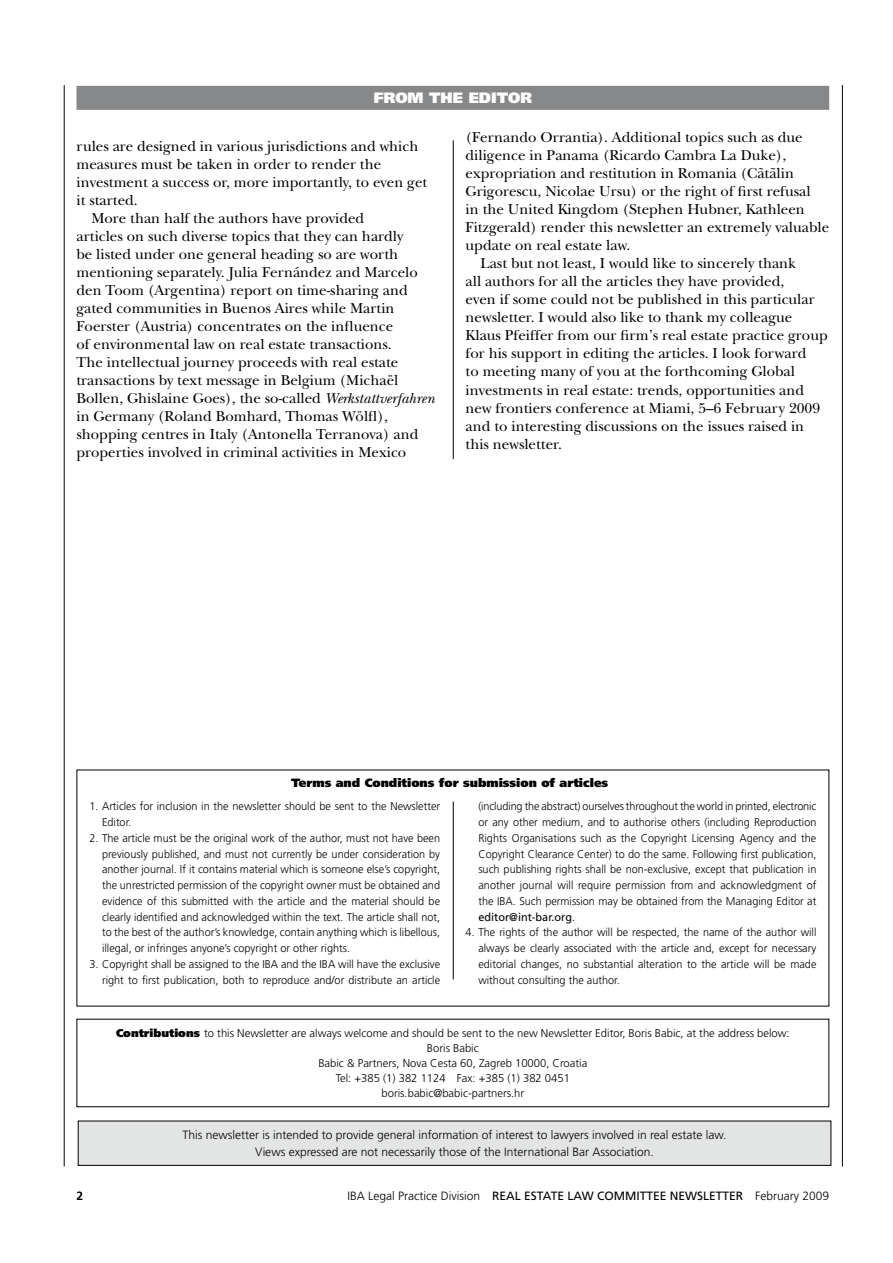
<style>
.page{position:relative;width:893px;height:1263px;background:#fff}
.page>*{position:absolute;margin:0;border:0;box-sizing:border-box;transform-origin:0 0}
.t1{font:15px "New Baskerville";color:#000}
.t2{font:900 15px "Frutiger";color:#fff}
.t3{font:300 12px/16.5px "Frutiger";color:#000;text-align:center}
.t4{font:900 12px "Frutiger";color:#000}
.t5{font:700 12px "Frutiger";color:#000}
.t6{font:300 11.25px/15.8px "Frutiger";color:#000;text-align:justify}
.s1{font-style:italic}
.s2{font-weight:400}
.s3{font-weight:900}
</style>
<div class="page">
<hr style="left:64px;top:85px;width:1px;height:1081px;background:#000">
<hr style="left:842px;top:85px;width:1px;height:1081px;background:#000">
<hr style="left:453px;top:140px;width:1px;height:319px;background:#000">
<div style="left:76px;top:86px;width:753px;height:24px;background:#87888a"></div>
<hr style="left:453px;top:801px;width:1px;height:178px;background:#000">
<div style="left:78px;top:1121px;width:753px;height:44px;background:#e3e4e4"></div>
<div style="left:78px;top:1121px;width:753px;height:45px;border:1px solid #000"></div>
<h1 class="t2" style="left:374px;top:89px;width:68px">From the</h1>
<h1 class="t2" style="left:469px;top:89px;width:53px">EDITOR</h1>
<h1 class="t1" style="left:76px;top:137px;width:343px">rules are designed in various jurisdictions and which</h1>
<h1 class="t1" style="left:76px;top:155px;width:306px">measures must be taken in order to render the</h1>
<h1 class="t1" style="left:76px;top:173px;width:352px">investment a success or, more importantly, to even get</h1>
<h1 class="t1" style="left:76px;top:191px;width:63px">it started.</h1>
<h1 class="t1" style="left:91px;top:209px;width:274px">More than half the authors have provided</h1>
<h1 class="t1" style="left:76px;top:227px;width:328px">articles on such diverse topics that they can hardly</h1>
<h1 class="t1" style="left:76px;top:245px;width:323px">be listed under one general heading so are worth</h1>
<h1 class="t1" style="left:76px;top:263px;width:343px">mentioning separately. Julia Fernández and Marcelo</h1>
<h1 class="t1" style="left:76px;top:281px;width:333px">den Toom (Argentina) report on time-sharing and</h1>
<h1 class="t1" style="left:76px;top:299px;width:320px">gated communities in Buenos Aires while Martin</h1>
<h1 class="t1" style="left:76px;top:317px;width:318px">Foerster (Austria) concentrates on the influence</h1>
<h1 class="t1" style="left:76px;top:335px;width:317px">of environmental law on real estate transactions.</h1>
<h1 class="t1" style="left:76px;top:353px;width:323px">The intellectual journey proceeds with real estate</h1>
<h1 class="t1" style="left:76px;top:371px;width:323px">transactions by text message in Belgium (Michaël</h1>
<h1 class="t1" style="left:76px;top:389px;width:360px">Bollen, Ghislaine Goes), the so-called <span class="s1">Werkstattverfahren</span></h1>
<h1 class="t1" style="left:76px;top:407px;width:313px">in Germany (Roland Bomhard, Thomas Wölfl),</h1>
<h1 class="t1" style="left:76px;top:425px;width:343px">shopping centres in Italy (Antonella Terranova) and</h1>
<h1 class="t1" style="left:76px;top:443px;width:331px">properties involved in criminal activities in Mexico</h1>
<h1 class="t1" style="left:466px;top:128px;width:339px">(Fernando Orrantia). Additional topics such as due</h1>
<h1 class="t1" style="left:466px;top:146px;width:322px">diligence in Panama (Ricardo Cambra La Duke),</h1>
<h1 class="t1" style="left:466px;top:164px;width:330px">expropriation and restitution in Romania (Cãtãlin</h1>
<h1 class="t1" style="left:466px;top:182px;width:346px">Grigorescu, Nicolae Ursu) or the right of first refusal</h1>
<h1 class="t1" style="left:466px;top:200px;width:341px">in the United Kingdom (Stephen Hubner, Kathleen</h1>
<h1 class="t1" style="left:466px;top:218px;width:365px">Fitzgerald) render this newsletter an extremely valuable</h1>
<h1 class="t1" style="left:466px;top:236px;width:166px">update on real estate law.</h1>
<h1 class="t1" style="left:480px;top:254px;width:317px">Last but not least, I would like to sincerely thank</h1>
<h1 class="t1" style="left:466px;top:272px;width:320px">all authors for all the articles they have provided,</h1>
<h1 class="t1" style="left:466px;top:290px;width:351px">even if some could not be published in this particular</h1>
<h1 class="t1" style="left:466px;top:308px;width:328px">newsletter. I would also like to thank my colleague</h1>
<h1 class="t1" style="left:466px;top:326px;width:364px">Klaus Pfeiffer from our firm’s real estate practice group</h1>
<h1 class="t1" style="left:466px;top:344px;width:342px">for his support in editing the articles. I look forward</h1>
<h1 class="t1" style="left:466px;top:362px;width:331px">to meeting many of you at the forthcoming Global</h1>
<h1 class="t1" style="left:466px;top:380px;width:340px">investments in real estate: trends, opportunities and</h1>
<h1 class="t1" style="left:466px;top:398px;width:356px">new frontiers conference at Miami, 5–6 February 2009</h1>
<h1 class="t1" style="left:466px;top:416px;width:340px">and to interesting discussions on the issues raised in</h1>
<h1 class="t1" style="left:466px;top:434px;width:98px">this newsletter.</h1>
<p class="t4" style="left:291px;top:775px;width:319px">Terms and Conditions for submission of articles</p>
<p class="t6" style="left:102px;top:798px;width:340px;text-indent:-13px">1. Articles for inclusion in the newsletter should be sent to the Newsletter<br>Editor.</p>
<p class="t6" style="left:102px;top:830px;width:340px;text-indent:-13px">2. The article must be the original work of the author, must not have been previously published, and must not currently be under consideration by another journal. If it contains material which is someone else’s copyright, the unrestricted permission of the copyright owner must be obtained and evidence of this submitted with the article and the material should be clearly identified and acknowledged within the text. The article shall not, to the best of the author’s knowledge, contain anything which is libellous, illegal, or infringes anyone’s copyright or other rights.</p>
<p class="t6" style="left:89px;top:956px;width:352px;text-align:right">3. Copyright shall be assigned to the IBA and the IBA will have the exclusive right to first publication, both to reproduce and/or distribute an article</p>
<p class="t6" style="left:478px;top:798px;width:340px">(including the abstract) ourselves throughout the world in printed, electronic or any other medium, and to authorise others (including Reproduction Rights Organisations such as the Copyright Licensing Agency and the Copyright Clearance Center) to do the same. Following first publication, such publishing rights shall be non-exclusive, except that publication in another journal will require permission from and acknowledgment of the IBA. Such permission may be obtained from the Managing Editor at <span class="s2">editor@int-bar.org</span>.</p>
<p class="t6" style="left:478px;top:924px;width:340px;text-indent:-13px">4. The rights of the author will be respected, the name of the author will always be clearly associated with the article and, except for necessary editorial changes, no substantial alteration to the article will be made without consulting the author.</p>
<p class="t6" style="left:116px;top:1025px;width:675px;line-height:15px;text-align:center"><span class="s3">Contributions</span> to this Newsletter are always welcome and should be sent to the new Newsletter Editor, Boris Babic, at the address below:<br>Boris Babic<br>Babic &amp; Partners, Nova Cesta 60, Zagreb 10000, Croatia<br>Tel: +385 (1) 382 1124 Fax: +385 (1) 382 0451<br>boris.babic@babic-partners.hr</p>
<p class="t3" style="left:182px;top:1127px;width:546px">This newsletter is intended to provide general information of interest to lawyers involved in real estate law.<br>Views expressed are not necessarily those of the International Bar Association.</p>
<p class="t5" style="left:76px;top:1189px;width:8px">2</p>
<p class="t3" style="left:348px;top:1188px;width:483px">IBA Legal Practice Division <span class="s2">REAL ESTATE LAW COMMITTEE NEWSLETTER</span> February 2009</p>
</div>
